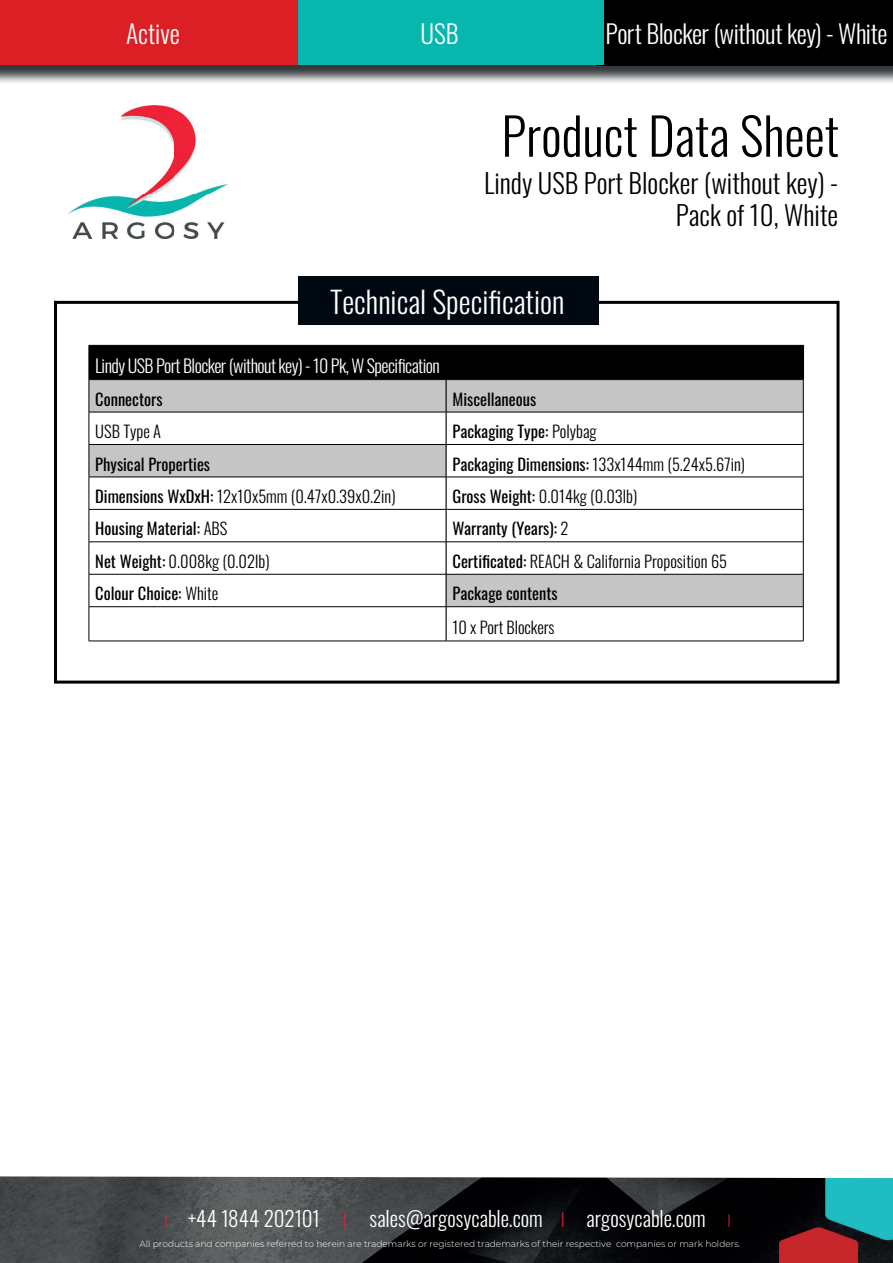
<style>
.page{position:relative;width:893px;height:1263px;background:#fff}
.page>*{position:absolute;margin:0;border:0;box-sizing:border-box;transform-origin:0 0}
.t1{font:300 51px "Oswald";color:#000001}
.t2{font:300 30px "Oswald";color:#fff}
.t3{font:300 27px/32.4px "Oswald";color:#000001;text-align:right}
.t4{font:300 25.5px "Oswald";letter-spacing:-.015em;color:#fff}
.t5{font:300 21px "Oswald";color:#fff}
.t6{font:300 18px "Oswald";letter-spacing:-.03em;color:#fff}
.t7{font:300 16.5px "Oswald";color:#000001}
.t8{font:16.5px "Oswald";color:#000001}
.t9{font:300 9px "Montserrat";color:#fff}
.s1{font-weight:300}
.s2{font-weight:400}
.s3{font-family:"Montserrat";font-size:18px;color:#ed1e38}
.s4{font-family:"Montserrat";color:#ed1e38}
</style>
<div class="page">
<img style="left:68px;top:106px;width:159px;height:132px">
<img style="left:0;top:65px;width:893px;height:18px">
<div style="left:0;top:0;width:893px;height:65px;background:#db1f25"></div>
<div style="left:596px;top:0;width:297px;height:66px;background:#000001"></div>
<div style="left:298px;top:0;width:305px;height:65px;background:#07b7ad"></div>
<img style="left:0;top:1176px;width:893px;height:87px">
<div style="left:54px;top:301px;width:785px;height:383px;border:3px solid #000001"></div>
<div style="left:298px;top:276px;width:301px;height:49px;background:#000912"></div>
<div style="left:90px;top:346px;width:712px;height:33px;background:#000001"></div>
<svg style="left:90px;top:380px;width:713px;height:226px"></svg>
<hr style="left:446px;top:346px;width:1px;height:33px;background:#000001">
<hr style="left:446px;top:380px;width:1px;height:32px;background:#000001">
<hr style="left:446px;top:412px;width:1px;height:32px;background:#000001">
<hr style="left:446px;top:445px;width:1px;height:32px;background:#000001">
<hr style="left:446px;top:477px;width:1px;height:32px;background:#000001">
<hr style="left:446px;top:510px;width:1px;height:32px;background:#000001">
<hr style="left:446px;top:542px;width:1px;height:32px;background:#000001">
<hr style="left:446px;top:574px;width:1px;height:32px;background:#000001">
<hr style="left:446px;top:607px;width:1px;height:34px;background:#000001">
<hr style="left:89px;top:345px;width:357px;height:1px;background:#000001">
<hr style="left:89px;top:346px;width:1px;height:33px;background:#000001">
<hr style="left:446px;top:345px;width:358px;height:1px;background:#000001">
<hr style="left:89px;top:379px;width:357px;height:1px;background:#000001">
<hr style="left:89px;top:380px;width:1px;height:32px;background:#000001">
<hr style="left:89px;top:412px;width:357px;height:1px;background:#000001">
<hr style="left:89px;top:412px;width:1px;height:32px;background:#000001">
<hr style="left:802px;top:346px;width:2px;height:33px;background:#000001">
<hr style="left:89px;top:444px;width:357px;height:1px;background:#000001">
<hr style="left:89px;top:445px;width:1px;height:32px;background:#000001">
<hr style="left:89px;top:477px;width:357px;height:1px;background:#000001">
<hr style="left:89px;top:477px;width:1px;height:32px;background:#000001">
<hr style="left:89px;top:509px;width:357px;height:1px;background:#000001">
<hr style="left:89px;top:510px;width:1px;height:32px;background:#000001">
<hr style="left:89px;top:542px;width:357px;height:1px;background:#000001">
<hr style="left:89px;top:542px;width:1px;height:32px;background:#000001">
<hr style="left:89px;top:574px;width:357px;height:1px;background:#000001">
<hr style="left:89px;top:574px;width:1px;height:32px;background:#000001">
<hr style="left:89px;top:606px;width:357px;height:1px;background:#000001">
<hr style="left:89px;top:607px;width:1px;height:34px;background:#000001">
<hr style="left:89px;top:641px;width:357px;height:1px;background:#000001">
<hr style="left:446px;top:379px;width:357px;height:1px;background:#000001">
<hr style="left:803px;top:380px;width:1px;height:32px;background:#000001">
<hr style="left:446px;top:412px;width:357px;height:1px;background:#000001">
<hr style="left:803px;top:412px;width:1px;height:32px;background:#000001">
<hr style="left:446px;top:444px;width:357px;height:1px;background:#000001">
<hr style="left:803px;top:445px;width:1px;height:32px;background:#000001">
<hr style="left:446px;top:477px;width:357px;height:1px;background:#000001">
<hr style="left:803px;top:477px;width:1px;height:32px;background:#000001">
<hr style="left:446px;top:509px;width:357px;height:1px;background:#000001">
<hr style="left:803px;top:510px;width:1px;height:32px;background:#000001">
<hr style="left:446px;top:542px;width:357px;height:1px;background:#000001">
<hr style="left:803px;top:542px;width:1px;height:32px;background:#000001">
<hr style="left:446px;top:574px;width:357px;height:1px;background:#000001">
<hr style="left:803px;top:574px;width:1px;height:32px;background:#000001">
<hr style="left:446px;top:606px;width:357px;height:1px;background:#000001">
<hr style="left:803px;top:607px;width:1px;height:34px;background:#000001">
<hr style="left:446px;top:641px;width:357px;height:1px;background:#000001">
<h3 class="t4" style="left:126px;top:10px;width:55px">Active</h3>
<h3 class="t4" style="left:420px;top:10px;width:40px">USB</h3>
<h3 class="t4" style="left:605px;top:10px;width:284px">Port Blocker (without key) - White</h3>
<h1 class="t1" style="left:501px;top:91px;width:339px">Product Data Sheet</h1>
<h3 class="t3" style="left:484px;top:164px;width:356px">Lindy USB Port Blocker (without key) -<br>Pack of 10, White</h3>
<h2 class="t2" style="left:330px;top:275px;width:236px">Technical Specification</h2>
<p class="t6" style="left:95px;top:350px;width:346px">Lindy USB Port Blocker (without key) - 10 Pk, W Specification</p>
<p class="t8" style="left:95px;top:384px;width:69px">Connectors</p>
<p class="t8" style="left:452px;top:384px;width:85px">Miscellaneous</p>
<p class="t7" style="left:95px;top:417px;width:67px">USB Type A</p>
<p class="t8" style="left:452px;top:417px;width:146px">Packaging Type: <span class="s1">Polybag</span></p>
<p class="t8" style="left:95px;top:449px;width:116px">Physical Properties</p>
<p class="t7" style="left:452px;top:449px;width:294px"><span class="s2">Packaging Dimensions:</span> 133x144mm (5.24x5.67in)</p>
<p class="t7" style="left:95px;top:482px;width:302px"><span class="s2">Dimensions WxDxH:</span> 12x10x5mm (0.47x0.39x0.2in)</p>
<p class="t7" style="left:452px;top:482px;width:186px"><span class="s2">Gross Weight:</span> 0.014kg (0.03lb)</p>
<p class="t8" style="left:95px;top:514px;width:134px">Housing Material: <span class="s1">ABS</span></p>
<p class="t8" style="left:452px;top:514px;width:117px">Warranty (Years): <span class="s1">2</span></p>
<p class="t7" style="left:95px;top:546px;width:176px"><span class="s2">Net Weight:</span> 0.008kg (0.02lb)</p>
<p class="t7" style="left:452px;top:546px;width:276px"><span class="s2">Certificated:</span> REACH &amp; California Proposition 65</p>
<p class="t8" style="left:95px;top:579px;width:125px">Colour Choice: <span class="s1">White</span></p>
<p class="t8" style="left:452px;top:579px;width:107px">Package contents</p>
<p class="t7" style="left:452px;top:612px;width:104px">10 x Port Blockers</p>
<p class="t5" style="left:164px;top:1200px;width:570px"><span class="s3">I</span> +44 1844 202101 <span class="s4">I</span> sales@argosycable.com <span class="s4">I</span> argosycable.com <span class="s3">I</span></p>
<p class="t9" style="left:139px;top:1237px;width:602px">All products and companies referred to herein are trademarks or registered trademarks of their respective companies or mark holders.</p>
</div>
